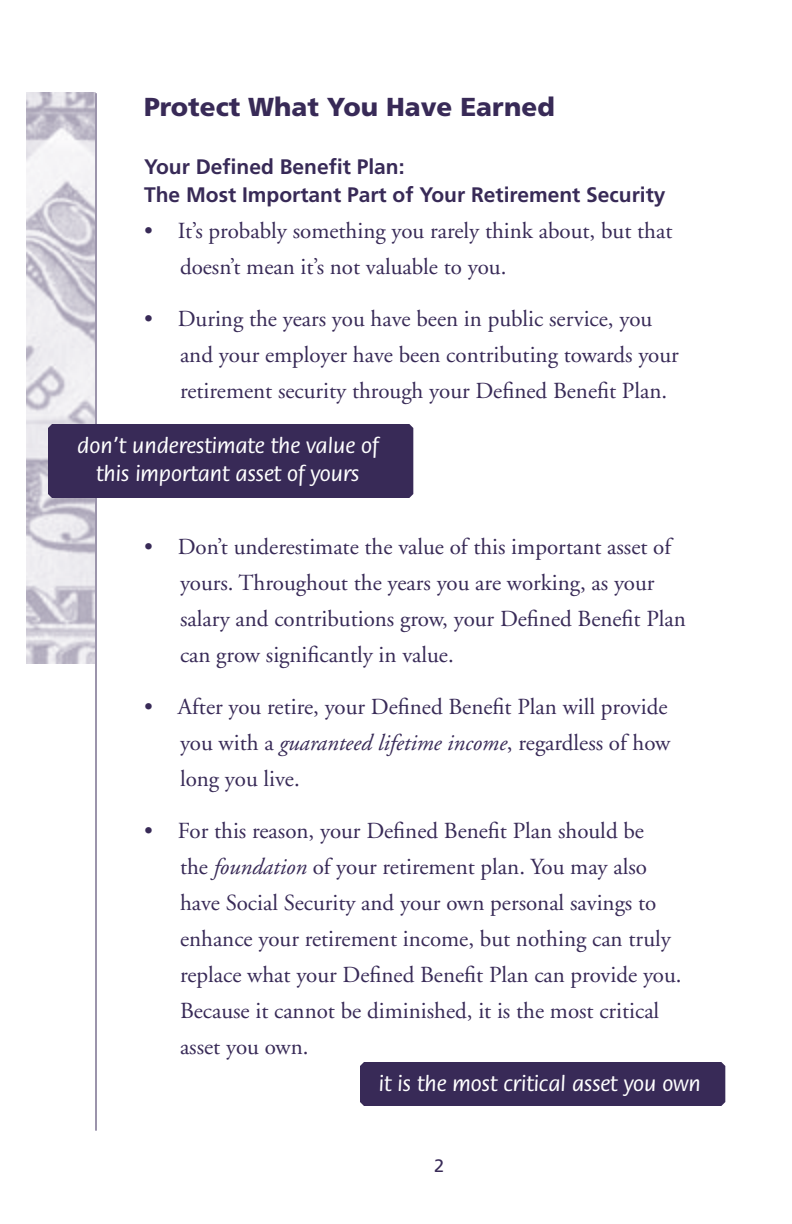
<style>
.page{position:relative;width:792px;height:1224px;background:#fff}
.page>*{position:absolute;margin:0;border:0;box-sizing:border-box;transform-origin:0 0}
._1__heading{font:900 26px "Frutiger";color:#382a57}
._4__bullet{font:23px/36px "Adobe Garamond";color:#382a57}
._6__pull_out{font:500 22px/28px "Flora";color:#fff;text-align:center}
._3__Subhead{font:700 21px/28px "Frutiger";color:#382a57}
.t1{font:18px "Frutiger";color:#382a57}
.s1{font-style:italic}
</style>
<div class="page">
<img style="left:27px;top:92px;width:69px;height:572px">
<hr style="left:95px;top:93px;width:2px;height:1038px;background:#9b94ab">
<div style="left:48px;top:424px;width:365px;height:74px;background:#382a57"></div>
<div style="left:360px;top:1062px;width:365px;height:44px;background:#382a57"></div>
<p class="_1__heading" style="left:144px;top:91px;width:412px">Protect What You Have Earned</p>
<p class="_3__Subhead" style="left:144px;top:153px;width:523px">Your Defined Benefit Plan:<br>The Most Important Part of Your Retirement Security</p>
<p class="_4__bullet" style="left:180px;top:214px;width:494px;text-indent:-36px">• It’s probably something you rarely think about, but that doesn’t mean it’s not valuable to you.</p>
<p class="_4__bullet" style="left:180px;top:302px;width:500px;text-indent:-36px">• During the years you have been in public service, you and your employer have been contributing towards your retirement security through your Defined Benefit Plan.</p>
<p class="_6__pull_out" style="left:77px;top:432px;width:303px">don’t underestimate the value of this important asset of yours</p>
<p class="_4__bullet" style="left:180px;top:530px;width:507px;text-indent:-36px">• Don’t underestimate the value of this important asset of yours. Throughout the years you are working, as your salary and contributions grow, your Defined Benefit Plan can grow significantly in value.</p>
<p class="_4__bullet" style="left:180px;top:690px;width:492px;text-indent:-36px">• After you retire, your Defined Benefit Plan will provide you with a <span class="s1">guaranteed lifetime income</span>, regardless of how long you live.</p>
<p class="_4__bullet" style="left:180px;top:814px;width:503px;text-indent:-36px">• For this reason, your Defined Benefit Plan should be<br>the <span class="s1">foundation</span> of your retirement plan. You may also have Social Security and your own personal savings to enhance your retirement income, but nothing can truly replace what your Defined Benefit Plan can provide you.<br>Because it cannot be diminished, it is the most critical asset you own.</p>
<p class="_6__pull_out" style="left:379px;top:1070px;width:323px">it is the most critical asset you own</p>
<p class="t1" style="left:434px;top:1155px;width:12px">2</p>
</div>
